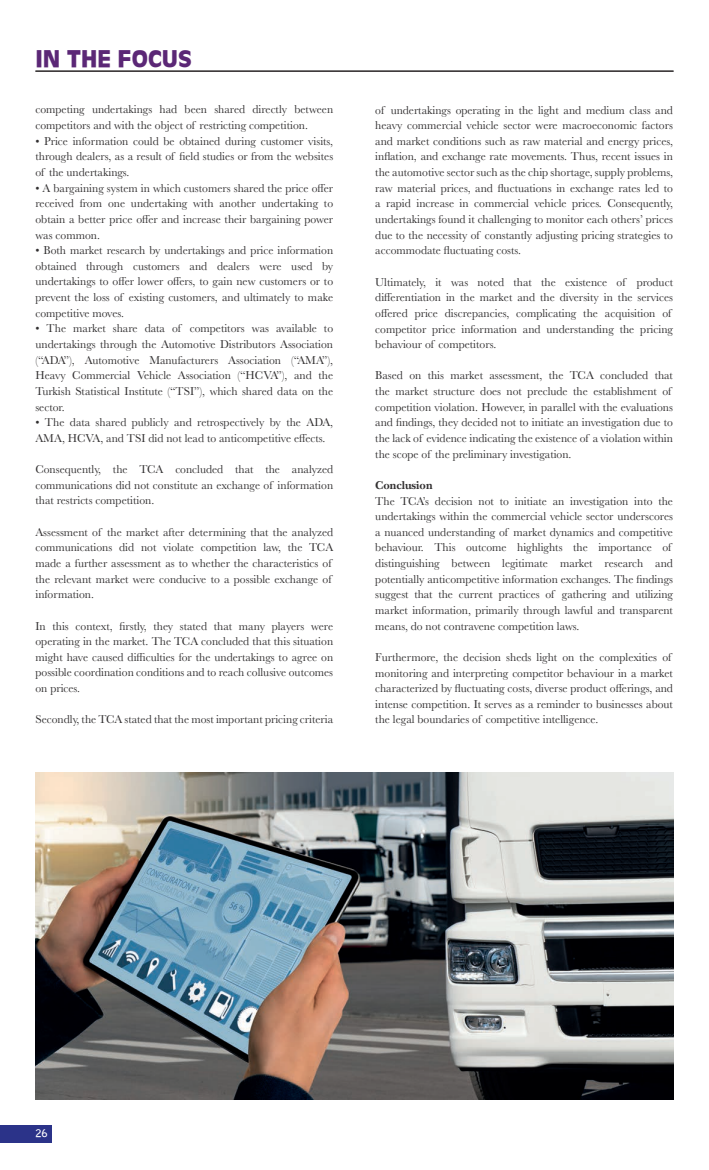
<style>
.page{position:relative;width:709px;height:1170px;background:#fff}
.page>*{position:absolute;margin:0;border:0;box-sizing:border-box;transform-origin:0 0}
.t1{font:900 22.5px "Antique Olive";color:#5b2776}
.t2{font:11.88px/15.6px "Baskerville";color:#312f30}
.t3{font:700 11.88px "Baskerville";color:#312f30}
.t4{font:700 10.62px "Bell Gothic";color:#fff}
</style>
<div class="page">
<div style="left:0;top:1124px;width:52px;height:18px;background:#2b3389"></div>
<hr style="left:35px;top:71px;width:638px;height:1px;background:#231f20">
<img style="left:35px;top:772px;width:638px;height:326px">
<h1 class="t1" style="left:35px;top:46px;width:158px">IN THE FOCUS</h1>
<p class="t2" style="left:35px;top:102px;width:299px">competing undertakings had been shared directly between competitors and with the object of restricting competition.</p>
<p class="t2" style="left:35px;top:133px;width:299px;text-align:justify">• Price information could be obtained during customer visits, through dealers, as a result of field studies or from the websites of the undertakings.</p>
<p class="t2" style="left:35px;top:180px;width:299px;text-align:justify">• A bargaining system in which customers shared the price offer received from one undertaking with another undertaking to obtain a better price offer and increase their bargaining power was common.</p>
<p class="t2" style="left:35px;top:243px;width:299px;text-align:justify">• Both market research by undertakings and price information obtained through customers and dealers were used by undertakings to offer lower offers, to gain new customers or to prevent the loss of existing customers, and ultimately to make competitive moves.</p>
<p class="t2" style="left:35px;top:321px;width:299px;text-align:justify">• The market share data of competitors was available to undertakings through the Automotive Distributors Association (“ADA”), Automotive Manufacturers Association (“AMA”), Heavy Commercial Vehicle Association (“HCVA”), and the Turkish Statistical Institute (“TSI”), which shared data on the sector.</p>
<p class="t2" style="left:35px;top:414px;width:299px">• The data shared publicly and retrospectively by the ADA,<br>AMA, HCVA, and TSI did not lead to anticompetitive effects.</p>
<p class="t2" style="left:35px;top:461px;width:299px;text-align:justify">Consequently, the TCA concluded that the analyzed communications did not constitute an exchange of information that restricts competition.</p>
<p class="t2" style="left:35px;top:524px;width:299px">Assessment of the market after determining that the analyzed communications did not violate competition law, the TCA made a further assessment as to whether the characteristics of the relevant market were conducive to a possible exchange of information.</p>
<p class="t2" style="left:35px;top:618px;width:299px;text-align:justify">In this context, firstly, they stated that many players were operating in the market. The TCA concluded that this situation might have caused difficulties for the undertakings to agree on possible coordination conditions and to reach collusive outcomes on prices.</p>
<p class="t2" style="left:35px;top:711px;width:299px">Secondly, the TCA stated that the most important pricing criteria</p>
<p class="t2" style="left:375px;top:102px;width:299px;text-align:justify">of undertakings operating in the light and medium class and heavy commercial vehicle sector were macroeconomic factors and market conditions such as raw material and energy prices, inflation, and exchange rate movements. Thus, recent issues in the automotive sector such as the chip shortage, supply problems, raw material prices, and fluctuations in exchange rates led to a rapid increase in commercial vehicle prices. Consequently, undertakings found it challenging to monitor each others’ prices due to the necessity of constantly adjusting pricing strategies to accommodate fluctuating costs.</p>
<p class="t2" style="left:375px;top:274px;width:299px">Ultimately, it was noted that the existence of product differentiation in the market and the diversity in the services offered price discrepancies, complicating the acquisition of competitor price information and understanding the pricing behaviour of competitors.</p>
<p class="t2" style="left:375px;top:368px;width:299px">Based on this market assessment, the TCA concluded that the market structure does not preclude the establishment of competition violation. However, in parallel with the evaluations and findings, they decided not to initiate an investigation due to the lack of evidence indicating the existence of a violation within the scope of the preliminary investigation.</p>
<p class="t3" style="left:375px;top:478px;width:59px">Conclusion</p>
<p class="t2" style="left:375px;top:493px;width:299px">The TCA’s decision not to initiate an investigation into the undertakings within the commercial vehicle sector underscores a nuanced understanding of market dynamics and competitive behaviour. This outcome highlights the importance of distinguishing between legitimate market research and potentially anticompetitive information exchanges. The findings suggest that the current practices of gathering and utilizing market information, primarily through lawful and transparent means, do not contravene competition laws.</p>
<p class="t2" style="left:375px;top:649px;width:299px">Furthermore, the decision sheds light on the complexities of monitoring and interpreting competitor behaviour in a market characterized by fluctuating costs, diverse product offerings, and intense competition. It serves as a reminder to businesses about the legal boundaries of competitive intelligence.</p>
<p class="t4" style="left:35px;top:1126px;width:13px">26</p>
</div>
